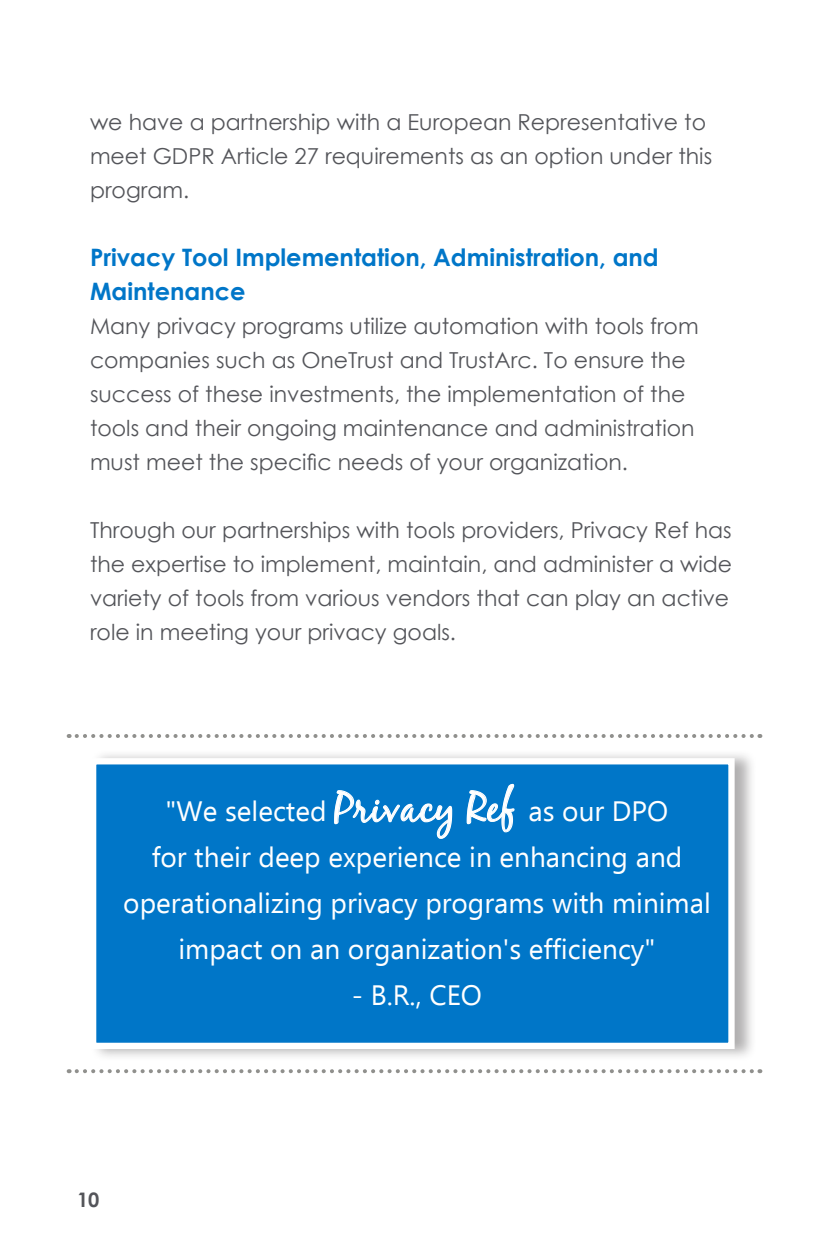
<style>
.page{position:relative;width:828px;height:1260px;background:#fff}
.page>*{position:absolute;margin:0;border:0;box-sizing:border-box;transform-origin:0 0}
.t1{font:28px/46px "Ebrima";color:#fff;text-align:center}
.t2{font:700 24px/34px "Century Gothic";color:#0076c8}
.t3{font:22px/34px "Century Gothic";color:#54555a}
.t4{font:700 20px "Century Gothic";color:#54555a}
.s1{font-family:"Black Jack";font-size:42px}
</style>
<div class="page">
<svg style="left:77px;top:734px;width:683px;height:4px"></svg>
<svg style="left:77px;top:1069px;width:683px;height:4px"></svg>
<div style="left:90px;top:749px;width:667px;height:313px;background:#231f20;opacity:.35"></div>
<div style="left:90px;top:758px;width:645px;height:291px;background:#0076c8;border:6px solid #fff"></div>
<p class="t3" style="left:90px;top:104px;width:624px">we have a partnership with a European Representative to meet GDPR Article 27 requirements as an option under this program.</p>
<p class="t2" style="left:90px;top:239px;width:570px">Privacy Tool Implementation, Administration, and<br>Maintenance</p>
<p class="t3" style="left:90px;top:308px;width:610px">Many privacy programs utilize automation with tools from companies such as OneTrust and TrustArc. To ensure the success of these investments, the implementation of the tools and their ongoing maintenance and administration must meet the specific needs of your organization.</p>
<p class="t3" style="left:90px;top:512px;width:644px">Through our partnerships with tools providers, Privacy Ref has the expertise to implement, maintain, and administer a wide variety of tools from various vendors that can play an active role in meeting your privacy goals.</p>
<p class="t1" style="left:123px;top:787px;width:589px">"We selected <span class="s1">Privacy Ref</span> as our DPO<br>for their deep experience in enhancing and operationalizing privacy programs with minimal impact on an organization's efficiency"</p>
<p class="t1" style="left:352px;top:971px;width:132px">- B.R., CEO</p>
<p class="t4" style="left:77px;top:1185px;width:24px">10</p>
</div>
